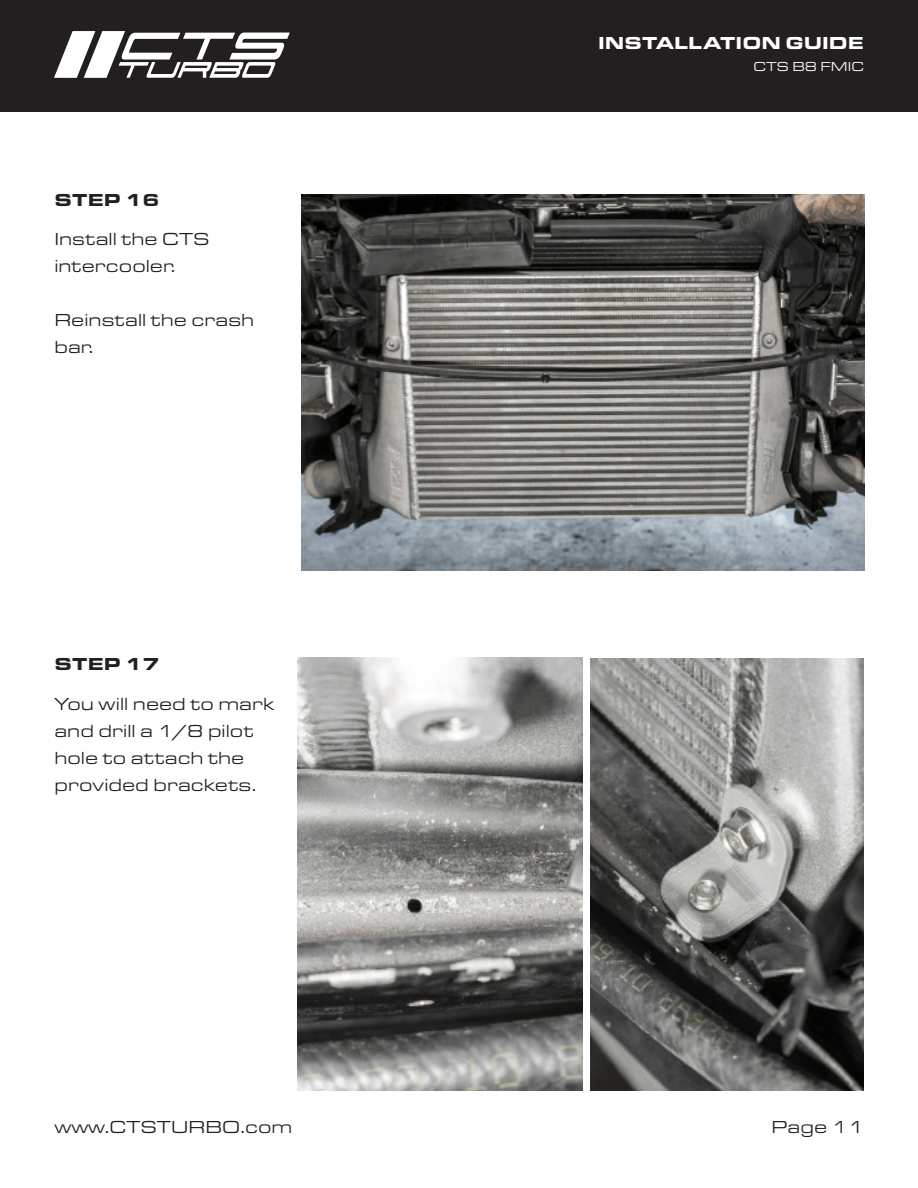
<style>
.page{position:relative;width:918px;height:1188px;background:#fff}
.page>*{position:absolute;margin:0;border:0;box-sizing:border-box;transform-origin:0 0}
.t1{font:18px/27px "Eurostile Ext";color:#231f20}
.t2{font:900 18px "Eurostile Ext";color:#fff}
.t3{font:900 18px "Eurostile Ext";letter-spacing:.005em;color:#231f20}
.t4{font:13.5px "Eurostile Ext";color:#fff}
</style>
<div class="page">
<div style="left:1px;top:0;width:917px;height:112px;background:#231f20"></div>
<svg style="left:54px;top:31px;width:236px;height:47px"></svg>
<img style="left:301px;top:195px;width:563px;height:375px">
<img style="left:297px;top:657px;width:286px;height:433px">
<img style="left:590px;top:658px;width:274px;height:432px">
<p class="t2" style="left:598px;top:29px;width:267px">INSTALLATION GUIDE</p>
<p class="t3" style="left:54px;top:187px;width:107px">STEP 16</p>
<p class="t1" style="left:54px;top:225px;width:157px">Install the CTS intercooler.</p>
<p class="t1" style="left:54px;top:306px;width:201px">Reinstall the crash bar.</p>
<p class="t3" style="left:54px;top:651px;width:107px">STEP 17</p>
<p class="t1" style="left:54px;top:690px;width:222px">You will need to mark and drill a 1/8 pilot hole to attach the provided brackets.</p>
<p class="t4" style="left:754px;top:58px;width:112px">CTS B8 FMIC</p>
<p class="t1" style="left:54px;top:1113px;width:240px">www.CTSTURBO.com</p>
<p class="t1" style="left:771px;top:1113px;width:94px">Page 11</p>
</div>
